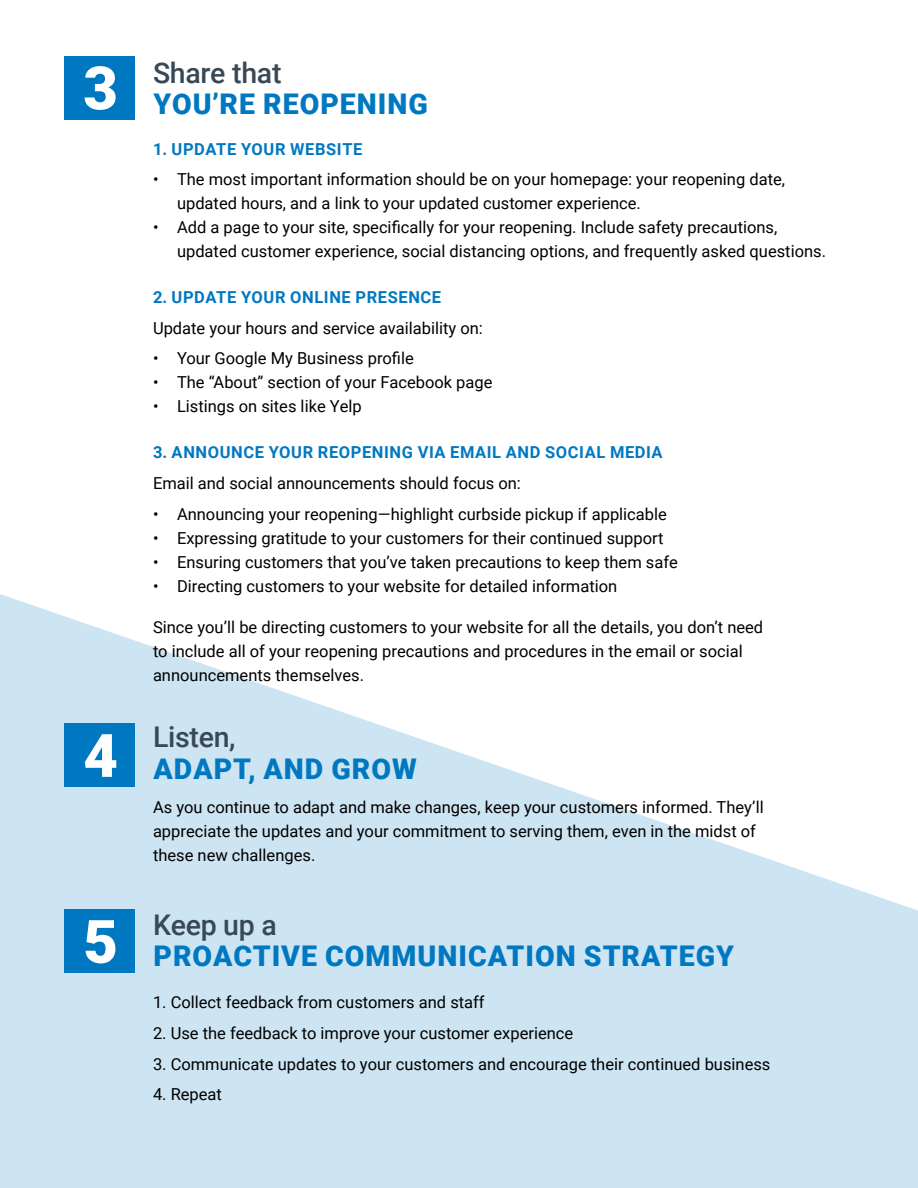
<style>
.page{position:relative;width:918px;height:1188px;background:#fff}
.page>*{position:absolute;margin:0;border:0;box-sizing:border-box;transform-origin:0 0}
.t1{font:900 60px "Roboto";color:#fff}
.t2{font:900 28.5px "Roboto";letter-spacing:.035em;color:#0078c1}
.t3{font:500 28.5px "Roboto";letter-spacing:-.01em;color:#384856}
.t4{font:16.5px/24px "Roboto";color:#000}
.t5{font:700 16.5px "Roboto";letter-spacing:.035em;color:#0078c1}
</style>
<div class="page">
<svg style="left:0;top:594px;width:918px;height:594px;fill:#cde4f2"></svg>
<div style="left:64px;top:56px;width:71px;height:63px;background:#0078c1"></div>
<div style="left:64px;top:909px;width:71px;height:64px;background:#0078c1"></div>
<div style="left:64px;top:723px;width:71px;height:64px;background:#0078c1"></div>
<h1 class="t1" style="left:83px;top:46px;width:36px">3</h1>
<h1 class="t1" style="left:83px;top:714px;width:36px">4</h1>
<h1 class="t1" style="left:83px;top:900px;width:36px">5</h1>
<h2 class="t3" style="left:153px;top:53px;width:130px">Share that</h2>
<h2 class="t2" style="left:154px;top:84px;width:276px">YOU’RE REOPENING</h2>
<p class="t5" style="left:153px;top:137px;width:211px">1. UPDATE YOUR WEBSITE</p>
<p class="t4" style="left:177px;top:167px;width:610px;text-indent:-24px">• The most important information should be on your homepage: your reopening date, updated hours, and a link to your updated customer experience.</p>
<p class="t4" style="left:177px;top:215px;width:651px;text-indent:-24px">• Add a page to your site, specifically for your reopening. Include safety precautions, updated customer experience, social distancing options, and frequently asked questions.</p>
<p class="t5" style="left:153px;top:285px;width:290px">2. UPDATE YOUR ONLINE PRESENCE</p>
<p class="t4" style="left:153px;top:315px;width:331px">Update your hours and service availability on:</p>
<p class="t4" style="left:153px;top:346px;width:262px">• Your Google My Business profile</p>
<p class="t4" style="left:153px;top:370px;width:341px">• The “About” section of your Facebook page</p>
<p class="t4" style="left:153px;top:394px;width:210px">• Listings on sites like Yelp</p>
<p class="t5" style="left:153px;top:441px;width:511px">3. ANNOUNCE YOUR REOPENING VIA EMAIL AND SOCIAL MEDIA</p>
<p class="t4" style="left:153px;top:471px;width:369px">Email and social announcements should focus on:</p>
<p class="t4" style="left:153px;top:501px;width:515px">• Announcing your reopening—highlight curbside pickup if applicable</p>
<p class="t4" style="left:153px;top:525px;width:512px">• Expressing gratitude to your customers for their continued support</p>
<p class="t4" style="left:153px;top:549px;width:526px">• Ensuring customers that you’ve taken precautions to keep them safe</p>
<p class="t4" style="left:153px;top:573px;width:466px">• Directing customers to your website for detailed information</p>
<p class="t4" style="left:153px;top:614px;width:612px">Since you’ll be directing customers to your website for all the details, you don’t need to include all of your reopening precautions and procedures in the email or social announcements themselves.</p>
<h2 class="t3" style="left:153px;top:717px;width:84px">Listen,</h2>
<h2 class="t2" style="left:154px;top:748px;width:265px">ADAPT, AND GROW</h2>
<p class="t4" style="left:153px;top:794px;width:612px">As you continue to adapt and make changes, keep your customers informed. They’ll appreciate the updates and your commitment to serving them, even in the midst of these new challenges.</p>
<h2 class="t3" style="left:153px;top:905px;width:125px">Keep up a</h2>
<h2 class="t2" style="left:154px;top:936px;width:582px">PROACTIVE COMMUNICATION STRATEGY</h2>
<p class="t4" style="left:153px;top:990px;width:333px">1. Collect feedback from customers and staff</p>
<p class="t4" style="left:153px;top:1020px;width:422px">2. Use the feedback to improve your customer experience</p>
<p class="t4" style="left:153px;top:1051px;width:619px">3. Communicate updates to your customers and encourage their continued business</p>
<p class="t4" style="left:153px;top:1082px;width:70px">4. Repeat</p>
</div>
